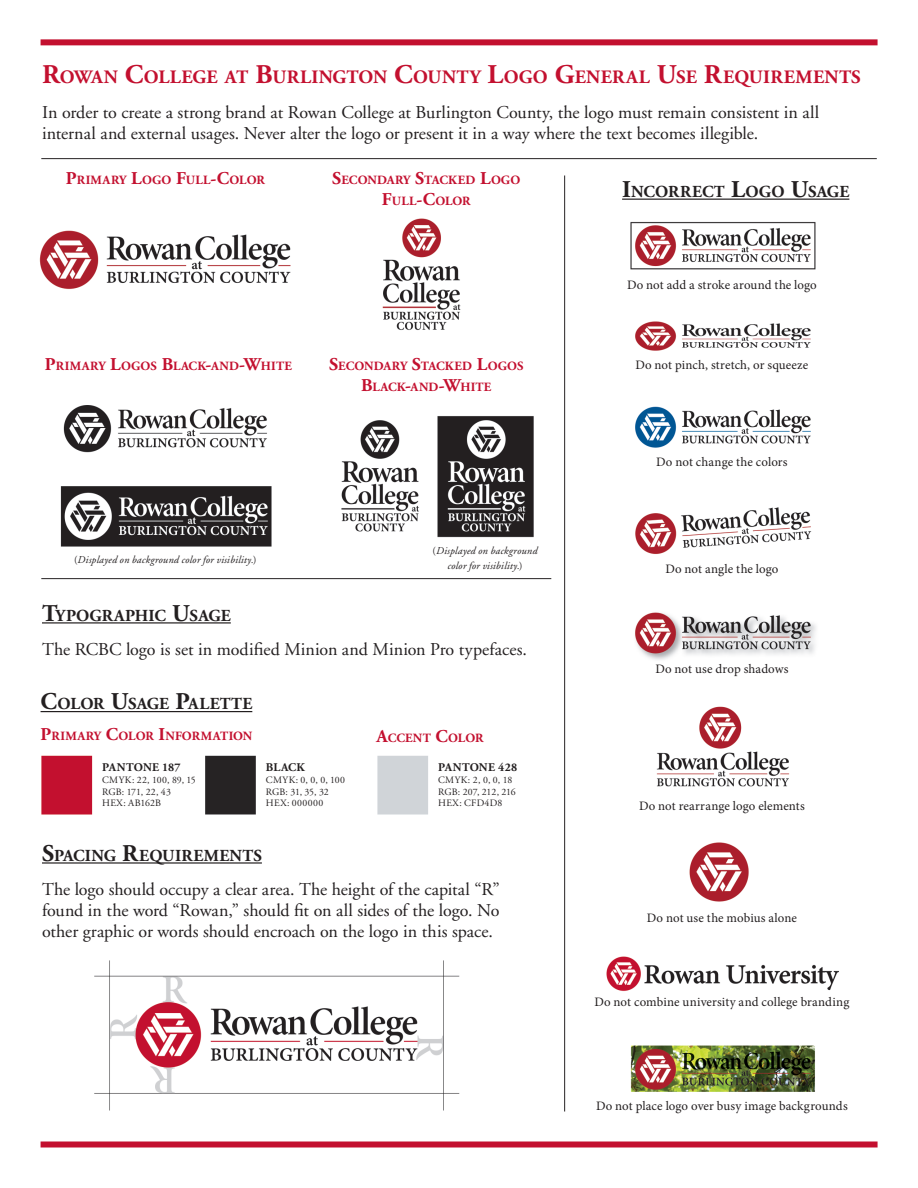
<style>
.page{position:relative;width:918px;height:1188px;background:#fff}
.page>*{position:absolute;margin:0;border:0;box-sizing:border-box;transform-origin:0 0}
.t1{font:700 18.9px "Adobe Garamond";letter-spacing:.01em;color:#c3102f}
.t2{font:18px/21px "Adobe Garamond";color:#231f20}
.t3{font:700 16.8px "Adobe Garamond";letter-spacing:.01em;color:#231f20}
.t4{font:12.9px "Minion Pro";letter-spacing:.005em;color:#231f20}
.t5{font:700 12.6px/21px "Adobe Garamond";letter-spacing:.015em;color:#c3102f;text-align:center}
.t6{font:700 11.7px "Adobe Garamond";letter-spacing:.02em;color:#231f20}
.t7{font:italic 10.5px/15.1px "Adobe Garamond";letter-spacing:.015em;color:#231f20;text-align:center}
.t8{font:9.75px "Adobe Garamond";letter-spacing:.02em;color:#231f20}
.t9{font:9.75px "Adobe Garamond";letter-spacing:-.005em;color:#231f20}
.t10{font:9.75px "Adobe Garamond";color:#231f20}
.t11{font:9.75px "Adobe Garamond";letter-spacing:.04em;color:#231f20}
.s1{font-size:27px}
.s2{font-size:18px}
.s3{font-style:normal}
.s4{font-size:24px}
</style>
<div class="page">
<img style="left:39px;top:39px;width:839px;height:1109px">
<div style="left:41px;top:39px;width:837px;height:6px;background:#c3102f"></div>
<div style="left:41px;top:1142px;width:837px;height:6px;background:#c3102f"></div>
<hr style="left:42px;top:622px;width:189px;height:2px;background:#231f20">
<hr style="left:42px;top:862px;width:220px;height:2px;background:#231f20">
<hr style="left:41px;top:711px;width:211px;height:1px;background:#231f20">
<hr style="left:622px;top:199px;width:227px;height:1px;background:#231f20">
<hr style="left:564px;top:176px;width:1px;height:936px;background:#262324">
<hr style="left:41px;top:158px;width:836px;height:1px;background:#262324">
<hr style="left:41px;top:578px;width:510px;height:1px;background:#262324">
<p class="t1" style="left:42px;top:66px;width:820px"><span class="s1">R</span>OWAN <span class="s1">C</span>OLLEGE AT <span class="s1">B</span>URLINGTON <span class="s1">C</span>OUNTY <span class="s1">L</span>OGO <span class="s1">G</span>ENERAL <span class="s1">U</span>SE <span class="s1">R</span>EQUIREMENTS</p>
<p class="t2" style="left:42px;top:102px;width:779px">In order to create a strong brand at Rowan College at Burlington County, the logo must remain consistent in all internal and external usages. Never alter the logo or present it in a way where the text becomes illegible.</p>
<p class="t5" style="left:66px;top:170px;width:201px"><span class="s2">P</span>RIMARY <span class="s2">L</span>OGO <span class="s2">F</span>ULL<span class="s2">-C</span>OLOR</p>
<p class="t5" style="left:332px;top:170px;width:190px"><span class="s2">S</span>ECONDARY <span class="s2">S</span>TACKED <span class="s2">L</span>OGO<br><span class="s2">F</span>ULL<span class="s2">-C</span>OLOR</p>
<p class="t5" style="left:45px;top:356px;width:248px"><span class="s2">P</span>RIMARY <span class="s2">L</span>OGOS <span class="s2">B</span>LACK<span class="s2">-</span>AND<span class="s2">-W</span>HITE</p>
<p class="t5" style="left:329px;top:356px;width:196px"><span class="s2">S</span>ECONDARY <span class="s2">S</span>TACKED <span class="s2">L</span>OGOS<br><span class="s2">B</span>LACK<span class="s2">-</span>AND<span class="s2">-W</span>HITE</p>
<p class="t7" style="left:74px;top:552px;width:184px"><span class="s3">(</span>Displayed on background color for visibility.<span class="s3">)</span></p>
<p class="t7" style="left:433px;top:543px;width:106px"><span class="s3">(</span>Displayed on background color for visibility.<span class="s3">)</span></p>
<p class="t3" style="left:42px;top:605px;width:190px"><span class="s4">T</span>YPOGRAPHIC <span class="s4">U</span>SAGE</p>
<p class="t2" style="left:42px;top:639px;width:487px">The RCBC logo is set in modified Minion and Minion Pro typefaces.</p>
<p class="t3" style="left:41px;top:694px;width:213px"><span class="s4">C</span>OLOR <span class="s4">U</span>SAGE <span class="s4">P</span>ALETTE</p>
<p class="t5" style="left:41px;top:726px;width:213px"><span class="s2">P</span>RIMARY <span class="s2">C</span>OLOR <span class="s2">I</span>NFORMATION</p>
<p class="t6" style="left:102px;top:761px;width:80px">PANTONE 187</p>
<p class="t8" style="left:102px;top:774px;width:95px">CMYK: 22, 100, 89, 15</p>
<p class="t10" style="left:102px;top:786px;width:70px">RGB: 171, 22, 43</p>
<p class="t8" style="left:102px;top:798px;width:60px">HEX: AB162B</p>
<p class="t6" style="left:266px;top:761px;width:41px">BLACK</p>
<p class="t8" style="left:266px;top:774px;width:81px">CMYK: 0, 0, 0, 100</p>
<p class="t8" style="left:266px;top:786px;width:64px">RGB: 31, 35, 32</p>
<p class="t11" style="left:266px;top:798px;width:59px">HEX: 000000</p>
<p class="t5" style="left:376px;top:727px;width:109px"><span class="s2">A</span>CCENT <span class="s2">C</span>OLOR</p>
<p class="t6" style="left:438px;top:761px;width:80px">PANTONE 428</p>
<p class="t8" style="left:438px;top:774px;width:76px">CMYK: 2, 0, 0, 18</p>
<p class="t9" style="left:438px;top:786px;width:79px">RGB: 207, 212, 216</p>
<p class="t8" style="left:438px;top:798px;width:66px">HEX: CFD4D8</p>
<p class="t3" style="left:42px;top:845px;width:221px"><span class="s4">S</span>PACING <span class="s4">R</span>EQUIREMENTS</p>
<p class="t2" style="left:42px;top:879px;width:459px;text-align:justify">The logo should occupy a clear area. The height of the capital “R” found in the word “Rowan,” should fit on all sides of the logo. No other graphic or words should encroach on the logo in this space.</p>
<p class="t3" style="left:622px;top:182px;width:229px"><span class="s4">I</span>NCORRECT <span class="s4">L</span>OGO <span class="s4">U</span>SAGE</p>
<p class="t4" style="left:627px;top:276px;width:191px">Do not add a stroke around the logo</p>
<p class="t4" style="left:635px;top:357px;width:174px">Do not pinch, stretch, or squeeze</p>
<p class="t4" style="left:656px;top:454px;width:133px">Do not change the colors</p>
<p class="t4" style="left:665px;top:560px;width:115px">Do not angle the logo</p>
<p class="t4" style="left:655px;top:661px;width:134px">Do not use drop shadows</p>
<p class="t4" style="left:639px;top:797px;width:167px">Do not rearrange logo elements</p>
<p class="t4" style="left:647px;top:909px;width:152px">Do not use the mobius alone</p>
<p class="t4" style="left:594px;top:993px;width:256px">Do not combine university and college branding</p>
<p class="t4" style="left:596px;top:1098px;width:253px">Do not place logo over busy image backgrounds</p>
</div>
